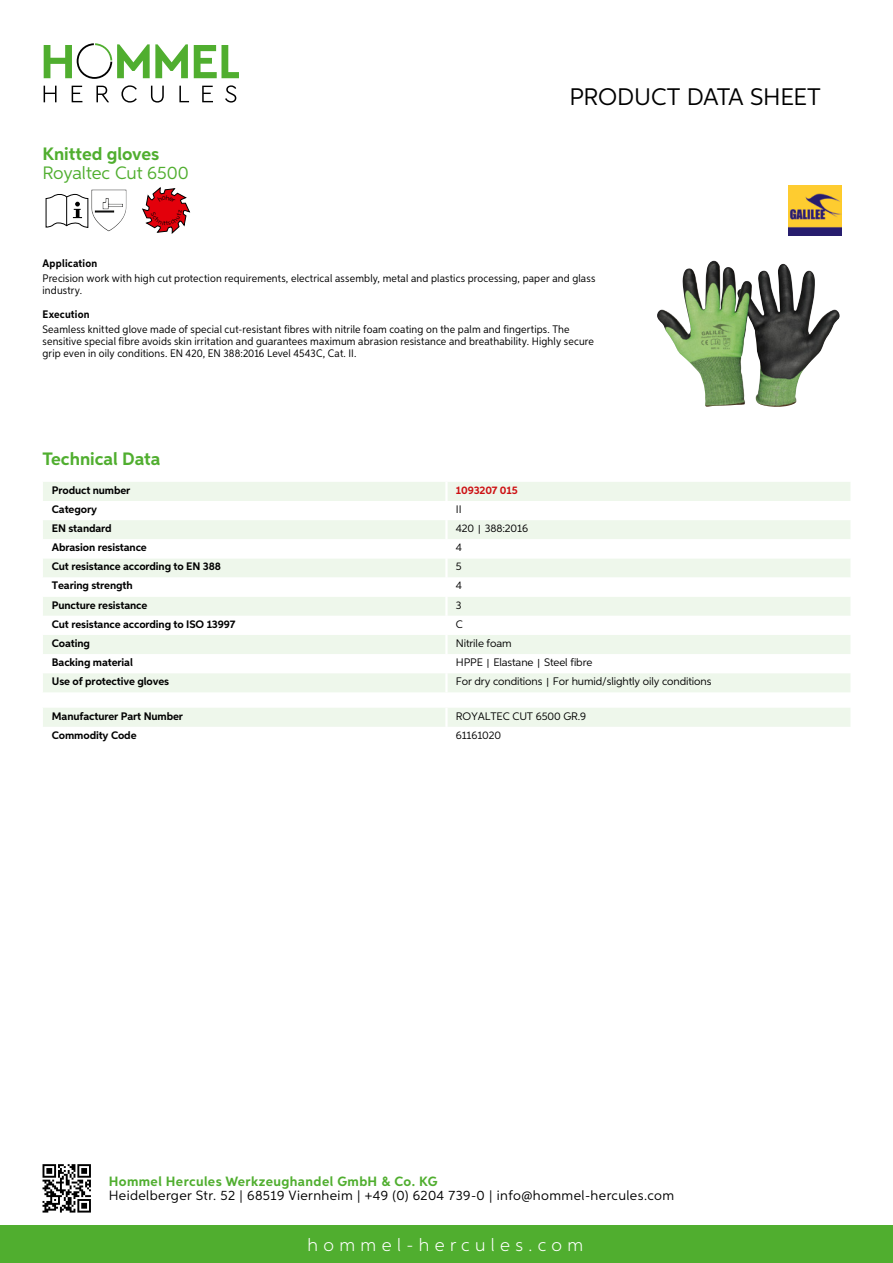
<style>
.page{position:relative;width:893px;height:1263px;background:#fff}
.page>*{position:absolute;margin:0;border:0;box-sizing:border-box;transform-origin:0 0}
.t1{font:24px "Aspira";letter-spacing:-.01em;color:#000}
.t2{font:700 18px "Aspira";color:#50ae2f}
.t3{font:300 18px "Aspira";letter-spacing:.3em;color:#fff}
.t4{font:18px "Aspira";color:#50ae2f}
.t5{font:13.5px "Aspira";letter-spacing:.03em;color:#000}
.t6{font:700 13.5px "Aspira";letter-spacing:.03em;color:#50ae2f}
.t7{font:10.95px/12px "Aspira Nar";letter-spacing:.015em;color:#000}
.t8{font:700 10.95px "Aspira";letter-spacing:-.01em;color:#000}
.t9{font:10.95px "Aspira";letter-spacing:-.01em;color:#000}
.t10{font:700 10.95px "Aspira Nar";letter-spacing:.015em;color:#000}
.t11{font:700 10.95px "Aspira";letter-spacing:-.01em;color:#cd1013}
.s1{font-family:"Wuerth Global";font-size:10.5px}
</style>
<div class="page">
<div style="left:0;top:1226px;width:893px;height:37px;background:#50ae2f"></div>
<svg style="left:43px;top:1164px;width:48px;height:48px"></svg>
<svg style="left:194px;top:45px;width:45px;height:33px"></svg>
<svg style="left:44px;top:43px;width:144px;height:36px"></svg>
<svg style="left:44px;top:86px;width:13px;height:16px"></svg>
<svg style="left:72px;top:86px;width:10px;height:16px"></svg>
<svg style="left:96px;top:86px;width:13px;height:16px"></svg>
<svg style="left:121px;top:85px;width:16px;height:18px"></svg>
<svg style="left:151px;top:86px;width:13px;height:17px"></svg>
<svg style="left:179px;top:86px;width:10px;height:16px"></svg>
<svg style="left:202px;top:86px;width:11px;height:16px"></svg>
<svg style="left:225px;top:85px;width:11px;height:18px"></svg>
<div style="left:43px;top:482px;width:807px;height:210px;background:#eef7eb"></div>
<svg style="left:43px;top:501px;width:807px;height:172px"></svg>
<hr style="left:445px;top:482px;width:3px;height:19px;background:#fff">
<hr style="left:445px;top:501px;width:3px;height:19px;background:#fff">
<hr style="left:445px;top:520px;width:3px;height:19px;background:#fff">
<hr style="left:445px;top:539px;width:3px;height:19px;background:#fff">
<hr style="left:445px;top:558px;width:3px;height:19px;background:#fff">
<hr style="left:445px;top:577px;width:3px;height:20px;background:#fff">
<hr style="left:445px;top:597px;width:3px;height:19px;background:#fff">
<hr style="left:445px;top:616px;width:3px;height:19px;background:#fff">
<hr style="left:445px;top:635px;width:3px;height:19px;background:#fff">
<hr style="left:445px;top:654px;width:3px;height:19px;background:#fff">
<hr style="left:445px;top:673px;width:3px;height:19px;background:#fff">
<div style="left:43px;top:708px;width:807px;height:19px;background:#eef7eb"></div>
<svg style="left:46px;top:193px;width:42px;height:35px"></svg>
<img style="left:91px;top:189px;width:8px;height:35px">
<img style="left:657px;top:261px;width:183px;height:146px">
<img style="left:789px;top:185px;width:53px;height:50px">
<svg style="left:142px;top:187px;width:48px;height:47px"></svg>
<h2 class="t2" style="left:43px;top:142px;width:118px">Knitted gloves</h2>
<h2 class="t4" style="left:43px;top:162px;width:148px">Royaltec Cut 6500</h2>
<h1 class="t1" style="left:569px;top:82px;width:253px">Product data sh eet</h1>
<p class="t10" style="left:43px;top:257px;width:56px">Application</p>
<p class="t7" style="left:43px;top:273px;width:554px">Precision work with high cut protection requirements, electrical assembly, metal and plastics processing, paper and glass industry.</p>
<p class="t10" style="left:43px;top:307px;width:49px">Execution</p>
<p class="t7" style="left:43px;top:323px;width:553px">Seamless knitted glove made of special cut-resistant fibres with nitrile foam coating on the palm and fingertips. The sensitive special fibre avoids skin irritation and guarantees maximum abrasion resistance and breathability. Highly secure grip even in oily conditions. EN 420, EN 388:2016 Level 4543C, Cat. II.</p>
<h2 class="t2" style="left:43px;top:448px;width:120px">Technical Data</h2>
<p class="t8" style="left:52px;top:483px;width:80px">Product number</p>
<p class="t11" style="left:456px;top:483px;width:63px">1093207 015</p>
<p class="t8" style="left:52px;top:502px;width:47px">Category</p>
<p class="t9" style="left:456px;top:502px;width:7px">II</p>
<p class="t8" style="left:52px;top:521px;width:61px">EN standard</p>
<p class="t9" style="left:456px;top:522px;width:74px">420 <span class="s1">|</span> 388:2016</p>
<p class="t8" style="left:52px;top:541px;width:97px">Abrasion resistance</p>
<p class="t9" style="left:456px;top:541px;width:8px">4</p>
<p class="t8" style="left:52px;top:560px;width:171px">Cut resistance according to EN 388</p>
<p class="t9" style="left:456px;top:560px;width:7px">5</p>
<p class="t8" style="left:52px;top:579px;width:82px">Tearing strength</p>
<p class="t9" style="left:456px;top:579px;width:8px">4</p>
<p class="t8" style="left:52px;top:598px;width:97px">Puncture resistance</p>
<p class="t9" style="left:456px;top:598px;width:7px">3</p>
<p class="t8" style="left:52px;top:617px;width:185px">Cut resistance according to ISO 13997</p>
<p class="t9" style="left:456px;top:617px;width:8px">C</p>
<p class="t8" style="left:52px;top:636px;width:40px">Coating</p>
<p class="t9" style="left:456px;top:636px;width:57px">Nitrile foam</p>
<p class="t8" style="left:52px;top:655px;width:83px">Backing material</p>
<p class="t9" style="left:456px;top:656px;width:138px">HPPE <span class="s1">|</span> Elastane <span class="s1">|</span> Steel fibre</p>
<p class="t8" style="left:52px;top:675px;width:119px">Use of protective gloves</p>
<p class="t9" style="left:456px;top:675px;width:257px">For dry conditions <span class="s1">|</span> For humid/slightly oily conditions</p>
<p class="t8" style="left:52px;top:709px;width:133px">Manufacturer Part Number</p>
<p class="t9" style="left:456px;top:709px;width:42px">ROYALTEC</p>
<p class="t9" style="left:512px;top:709px;width:8px">CUT</p>
<p class="t9" style="left:536px;top:709px;width:52px">6500 GR.9</p>
<p class="t8" style="left:52px;top:728px;width:86px">Commodity Code</p>
<p class="t9" style="left:456px;top:728px;width:47px">61161020</p>
<p class="t6" style="left:109px;top:1172px;width:330px">Hommel Hercules Werkzeughandel GmbH &amp; Co. KG</p>
<p class="t5" style="left:109px;top:1187px;width:567px">Heidelberger Str. 52 | 68519 Viernheim | +49 (0) 6204 739-0 | info@hommel-hercules.com</p>
<h2 class="t3" style="left:307px;top:1234px;width:277px">hommel-hercules.com</h2>
</div>
